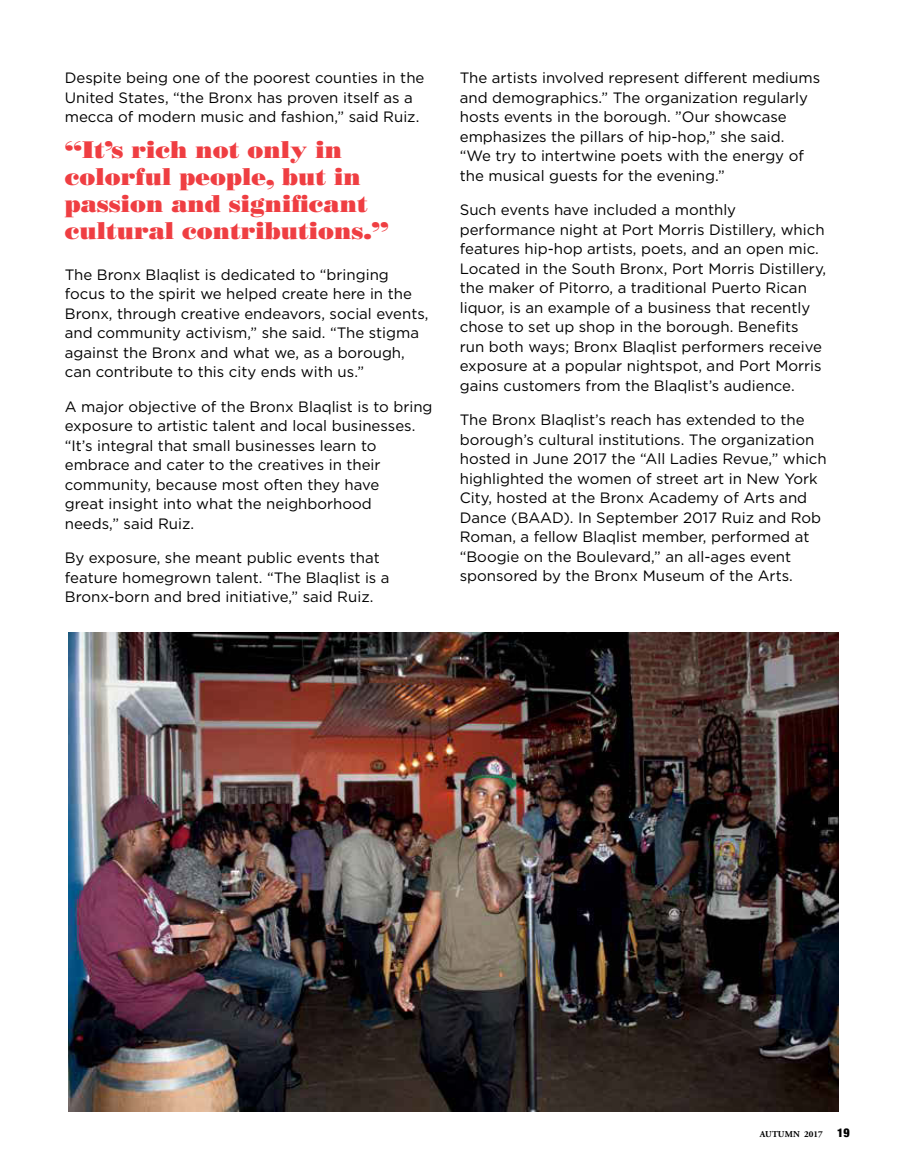
<style>
.page{position:relative;width:905px;height:1175px;background:#fff}
.page>*{position:absolute;margin:0;border:0;box-sizing:border-box;transform-origin:0 0}
.t1{font:24px/27px "Bodoni Poster";color:#ef3e42}
.t2{font:15px/19.5px "Gotham";color:#000}
.t3{font:700 9px "Adobe Garamond Pro";letter-spacing:.005em;color:#000}
.s1{font-family:"Helvetica Neue";font-weight:900;font-stretch:condensed;font-size:12px}
</style>
<div class="page">
<img style="left:68px;top:633px;width:770px;height:478px">
<p class="t2" style="left:65px;top:68px;width:361px">Despite being one of the poorest counties in the<br>United States, “the Bronx has proven itself as a mecca of modern music and fashion,” said Ruiz.</p>
<h1 class="t1" style="left:65px;top:136px;width:325px">“It’s rich not only in colorful people, but in passion and significant cultural contributions.”</h1>
<p class="t2" style="left:65px;top:264px;width:365px">The Bronx Blaqlist is dedicated to “bringing focus to the spirit we helped create here in the Bronx, through creative endeavors, social events, and community activism,” she said. “The stigma against the Bronx and what we, as a borough, can contribute to this city ends with us.”</p>
<p class="t2" style="left:65px;top:396px;width:369px">A major objective of the Bronx Blaqlist is to bring exposure to artistic talent and local businesses. “It’s integral that small businesses learn to embrace and cater to the creatives in their community, because most often they have<br>great insight into what the neighborhood<br>needs,” said Ruiz.</p>
<p class="t2" style="left:65px;top:548px;width:326px">By exposure, she meant public events that feature homegrown talent. “The Blaqlist is a<br>Bronx-born and bred initiative,” said Ruiz.</p>
<p class="t2" style="left:460px;top:68px;width:362px">The artists involved represent different mediums and demographics.” The organization regularly hosts events in the borough. ”Our showcase emphasizes the pillars of hip-hop,” she said.<br>“We try to intertwine poets with the energy of the musical guests for the evening.”</p>
<p class="t2" style="left:460px;top:200px;width:368px">Such events have included a monthly performance night at Port Morris Distillery, which features hip-hop artists, poets, and an open mic.<br>Located in the South Bronx, Port Morris Distillery, the maker of Pitorro, a traditional Puerto Rican liquor, is an example of a business that recently chose to set up shop in the borough. Benefits run both ways; Bronx Blaqlist performers receive exposure at a popular nightspot, and Port Morris gains customers from the Blaqlist’s audience.</p>
<p class="t2" style="left:460px;top:410px;width:368px">The Bronx Blaqlist’s reach has extended to the borough’s cultural institutions. The organization hosted in June 2017 the “All Ladies Revue,” which highlighted the women of street art in New York City, hosted at the Bronx Academy of Arts and Dance (BAAD). In September 2017 Ruiz and Rob Roman, a fellow Blaqlist member, performed at “Boogie on the Boulevard,” an all-ages event sponsored by the Bronx Museum of the Arts.</p>
<p class="t3" style="left:760px;top:1129px;width:91px">AUTUMN 2017 <span class="s1">19</span></p>
</div>
